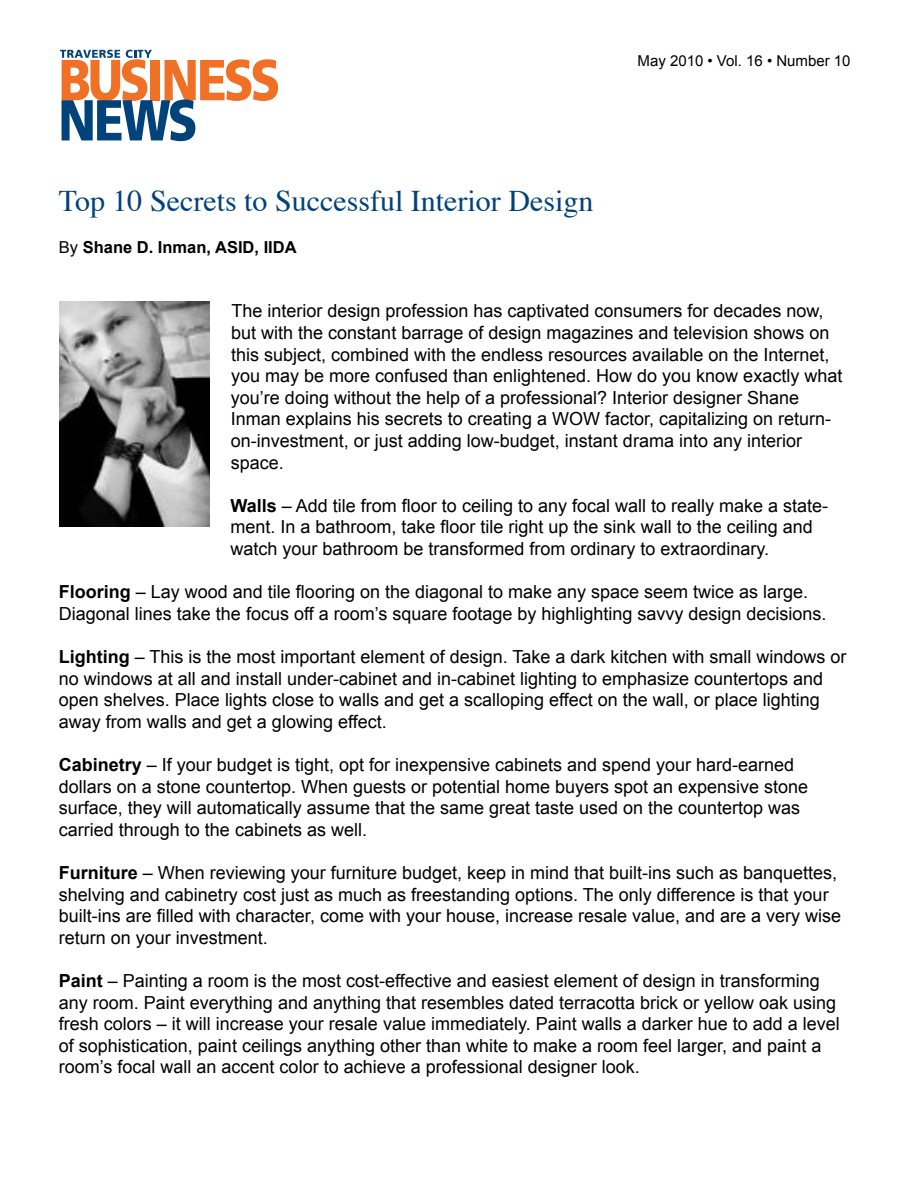
<style>
.page{position:relative;width:918px;height:1188px;background:#fff}
.page>*{position:absolute;margin:0;border:0;box-sizing:border-box;transform-origin:0 0}
.t1{font:30px "Times";color:#00427a}
.t2{font:18px/21.6px "Arial";color:#000}
.t3{font:700 16.5px "Arial";color:#000}
.t4{font:15px "Arial";color:#000}
.s1{font-weight:400}
.s2{font-weight:700}
</style>
<div class="page">
<img style="left:60px;top:302px;width:150px;height:225px">
<svg style="left:60px;top:50px;width:218px;height:91px"></svg>
<p class="t4" style="left:638px;top:51px;width:215px">May 2010 • Vol. 16 • Number 10</p>
<h1 class="t1" style="left:59px;top:173px;width:536px">Top 10 Secrets to Successful Interior Design</h1>
<p class="t3" style="left:59px;top:236px;width:239px"><span class="s1">By</span> Shane D. Inman, ASID, IIDA</p>
<p class="t2" style="left:231px;top:300px;width:613px">The interior design profession has captivated consumers for decades now, but with the constant barrage of design magazines and television shows on this subject, combined with the endless resources available on the Internet, you may be more confused than enlightened. How do you know exactly what you’re doing without the help of a professional? Interior designer Shane Inman explains his secrets to creating a WOW factor, capitalizing on return&shy;on-investment, or just adding low-budget, instant drama into any interior space.</p>
<p class="t2" style="left:230px;top:495px;width:599px"><span class="s2">Walls</span> – Add tile from floor to ceiling to any focal wall to really make a state&shy;ment. In a bathroom, take floor tile right up the sink wall to the ceiling and watch your bathroom be transformed from ordinary to extraordinary.</p>
<p class="t2" style="left:59px;top:581px;width:769px"><span class="s2">Flooring</span> – Lay wood and tile flooring on the diagonal to make any space seem twice as large.<br>Diagonal lines take the focus off a room’s square footage by highlighting savvy design decisions.</p>
<p class="t2" style="left:59px;top:646px;width:789px"><span class="s2">Lighting</span> – This is the most important element of design. Take a dark kitchen with small windows or no windows at all and install under-cabinet and in-cabinet lighting to emphasize countertops and open shelves. Place lights close to walls and get a scalloping effect on the wall, or place lighting away from walls and get a glowing effect.</p>
<p class="t2" style="left:59px;top:754px;width:751px"><span class="s2">Cabinetry</span> – If your budget is tight, opt for inexpensive cabinets and spend your hard-earned dollars on a stone countertop. When guests or potential home buyers spot an expensive stone surface, they will automatically assume that the same great taste used on the countertop was carried through to the cabinets as well.</p>
<p class="t2" style="left:59px;top:862px;width:784px"><span class="s2">Furniture</span> – When reviewing your furniture budget, keep in mind that built-ins such as banquettes, shelving and cabinetry cost just as much as freestanding options. The only difference is that your built-ins are filled with character, come with your house, increase resale value, and are a very wise return on your investment.</p>
<p class="t2" style="left:59px;top:970px;width:783px"><span class="s2">Paint</span> – Painting a room is the most cost-effective and easiest element of design in transforming any room. Paint everything and anything that resembles dated terracotta brick or yellow oak using fresh colors – it will increase your resale value immediately. Paint walls a darker hue to add a level of sophistication, paint ceilings anything other than white to make a room feel larger, and paint a room’s focal wall an accent color to achieve a professional designer look.</p>
</div>
